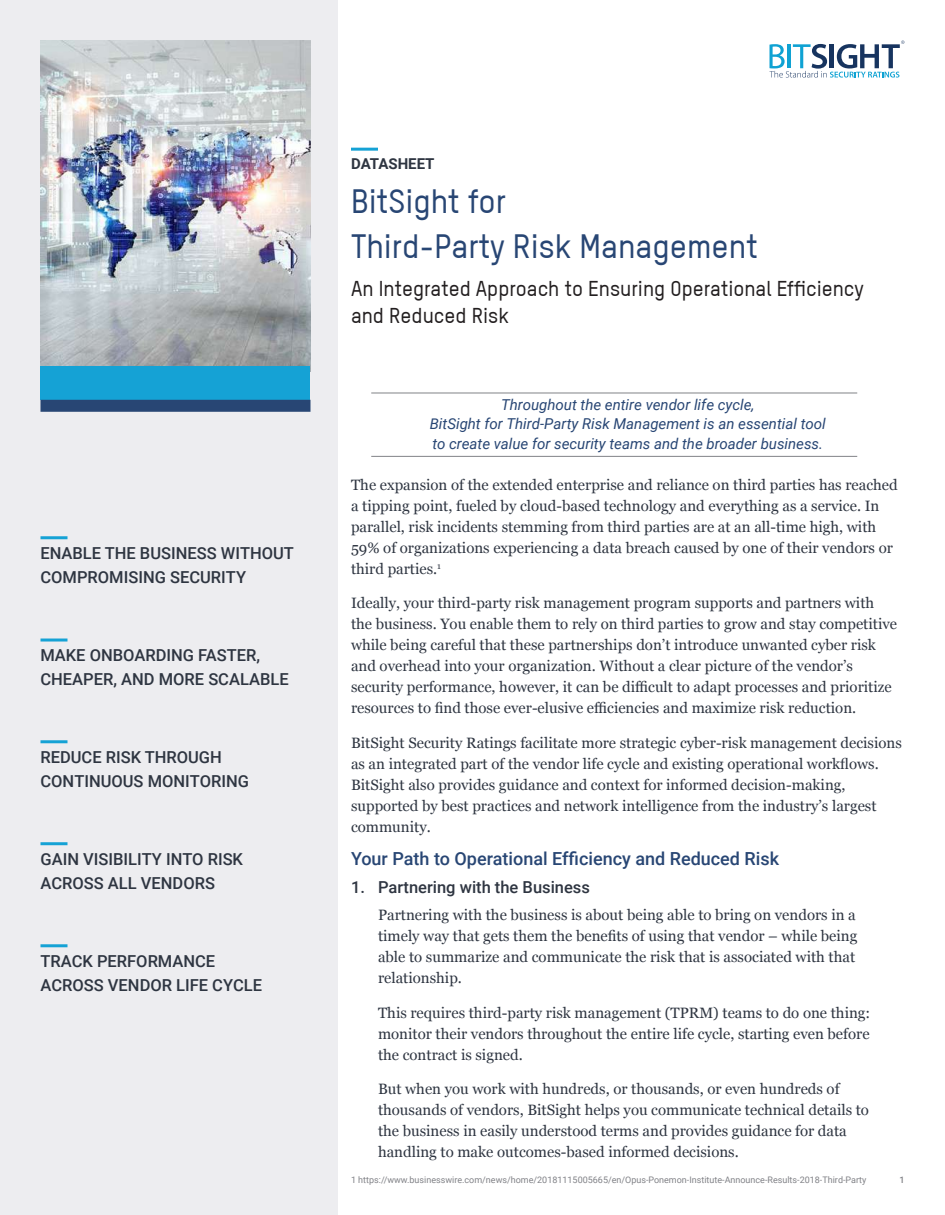
<style>
.page{position:relative;width:945px;height:1215px;background:#fff}
.page>*{position:absolute;margin:0;border:0;box-sizing:border-box;transform-origin:0 0}
.t1{font:500 33px/45px "T Star Pro";color:#284674}
.t2{font:500 21px/27px "T Star Pro";color:#231f20}
.t3{font:500 18px "Roboto";color:#284674}
.t4{font:500 16.5px/24px "Roboto";color:#2e3541}
.t5{font:15px/21px "Georgia";color:#2e3541}
.t6{font:italic 15px/19.5px "Roboto";color:#284674;text-align:center}
.t7{font:700 15px "Roboto";color:#2e3541}
.t8{font:9px "Roboto";color:#818287}
.t9{font:500 9px "Roboto";color:#818287}
</style>
<div class="page">
<div style="left:0;top:0;width:338px;height:1215px;background:#ededf0"></div>
<img style="left:40px;top:40px;width:270px;height:326px">
<div style="left:40px;top:366px;width:270px;height:34px;background:#15a2d5"></div>
<div style="left:40px;top:400px;width:270px;height:12px;background:#284674"></div>
<hr style="left:40px;top:536px;width:28px;height:3px;background:#15a2d5">
<hr style="left:40px;top:639px;width:28px;height:3px;background:#15a2d5">
<hr style="left:40px;top:740px;width:28px;height:3px;background:#15a2d5">
<hr style="left:351px;top:148px;width:27px;height:3px;background:#15a2d5">
<svg style="left:770px;top:41px;width:135px;height:37px"></svg>
<hr style="left:40px;top:842px;width:28px;height:3px;background:#15a2d5">
<hr style="left:40px;top:944px;width:28px;height:3px;background:#15a2d5">
<hr style="left:371px;top:456px;width:486px;height:1px;background:#818287">
<hr style="left:371px;top:393px;width:486px;height:1px;background:#818287">
<p class="t4" style="left:40px;top:540px;width:255px">ENABLE THE BUSINESS WITHOUT<br>COMPROMISING SECURITY</p>
<p class="t4" style="left:40px;top:642px;width:250px">MAKE ONBOARDING FASTER,<br>CHEAPER, AND MORE SCALABLE</p>
<p class="t4" style="left:40px;top:744px;width:210px">REDUCE RISK THROUGH<br>CONTINUOUS MONITORING</p>
<p class="t4" style="left:40px;top:846px;width:204px">GAIN VISIBILITY INTO RISK<br>ACROSS ALL VENDORS</p>
<p class="t4" style="left:40px;top:948px;width:223px">TRACK PERFORMANCE<br>ACROSS VENDOR LIFE CYCLE</p>
<p class="t7" style="left:351px;top:153px;width:85px">DATASHEET</p>
<h1 class="t1" style="left:351px;top:178px;width:408px">BitSight for<br>Third-Party Risk Management</h1>
<h2 class="t2" style="left:351px;top:275px;width:514px">An Integrated Approach to Ensuring Operational Efficiency and Reduced Risk</h2>
<p class="t6" style="left:430px;top:394px;width:397px">Throughout the entire vendor life cycle,<br>BitSight for Third-Party Risk Management is an essential tool to create value for security teams and the broader business.</p>
<p class="t5" style="left:351px;top:473px;width:548px">The expansion of the extended enterprise and reliance on third parties has reached a tipping point, fueled by cloud-based technology and everything as a service. In parallel, risk incidents stemming from third parties are at an all-time high, with 59% of organizations experiencing a data breach caused by one of their vendors or third parties.<sup>1</sup></p>
<p class="t5" style="left:351px;top:592px;width:548px">Ideally, your third-party risk management program supports and partners with the business. You enable them to rely on third parties to grow and stay competitive while being careful that these partnerships don’t introduce unwanted cyber risk and overhead into your organization. Without a clear picture of the vendor’s security performance, however, it can be difficult to adapt processes and prioritize resources to find those ever-elusive efficiencies and maximize risk reduction.</p>
<p class="t5" style="left:351px;top:731px;width:552px">BitSight Security Ratings facilitate more strategic cyber-risk management decisions as an integrated part of the vendor life cycle and existing operational workflows.<br>BitSight also provides guidance and context for informed decision-making, supported by best practices and network intelligence from the industry’s largest community.</p>
<p class="t3" style="left:351px;top:846px;width:430px">Your Path to Operational Efficiency and Reduced Risk</p>
<p class="t4" style="left:351px;top:874px;width:240px">1. Partnering with the Business</p>
<p class="t5" style="left:378px;top:904px;width:481px">Partnering with the business is about being able to bring on vendors in a timely way that gets them the benefits of using that vendor – while being able to summarize and communicate the risk that is associated with that relationship.</p>
<p class="t5" style="left:378px;top:1001px;width:494px;text-align:justify">This requires third-party risk management (TPRM) teams to do one thing: monitor their vendors throughout the entire life cycle, starting even before the contract is signed.</p>
<p class="t5" style="left:378px;top:1078px;width:493px">But when you work with hundreds, or thousands, or even hundreds of thousands of vendors, BitSight helps you communicate technical details to the business in easily understood terms and provides guidance for data handling to make outcomes-based informed decisions.</p>
<p class="t8" style="left:351px;top:1173px;width:517px">1 https://www.businesswire.com/news/home/20181115005665/en/Opus-Ponemon-Institute-Announce-Results-2018-Third-Party</p>
<p class="t9" style="left:899px;top:1173px;width:7px">1</p>
</div>
